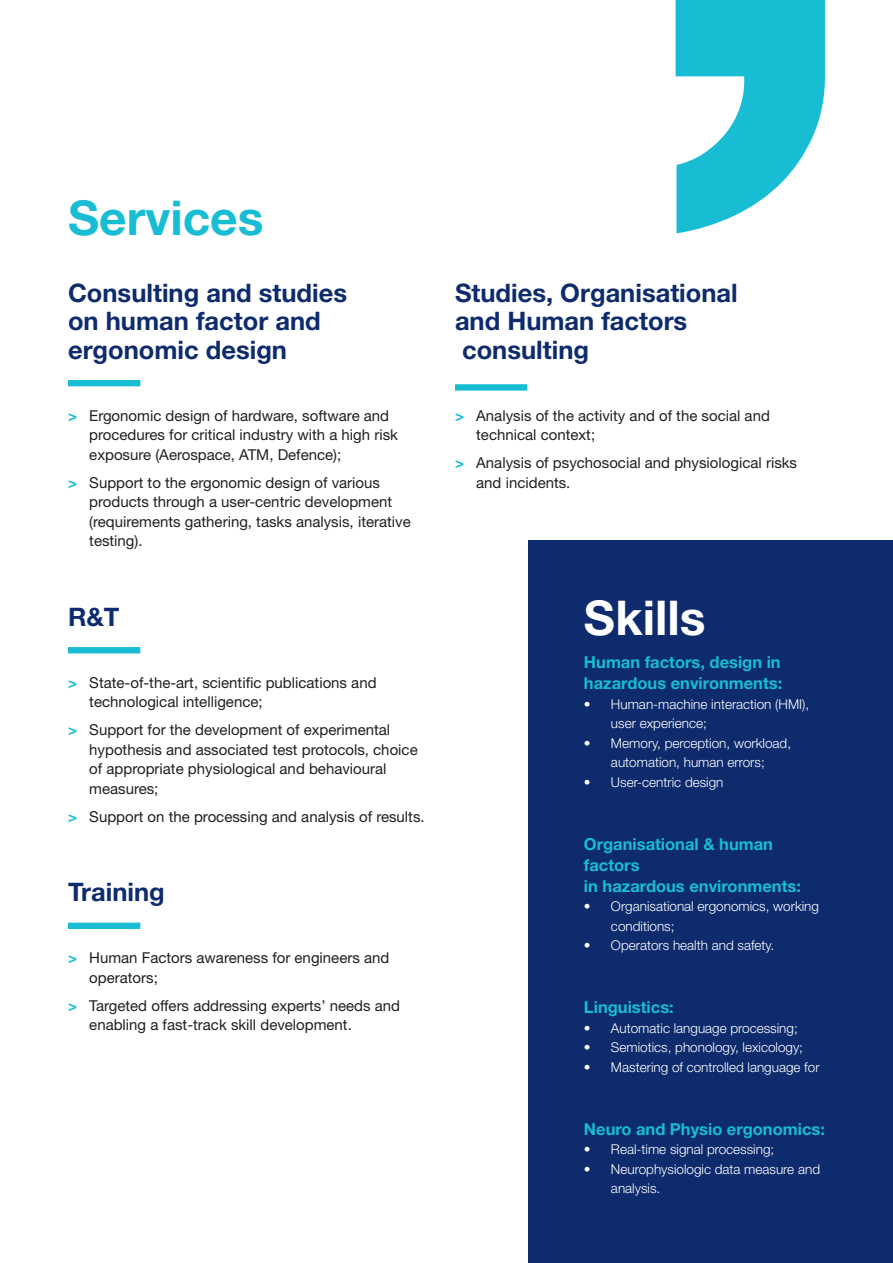
<style>
.page{position:relative;width:893px;height:1263px;background:#fff}
.page>*{position:absolute;margin:0;border:0;box-sizing:border-box;transform-origin:0 0}
.TITRE{font:700 48px "Helvetica Neue LT Std";color:#18bdd4}
.TITRE-2{font:700 48px "Helvetica Neue LT Std";color:#fff}
.Solution_-_titre{font:700 25.5px/28.5px "Helvetica Neue LT Std";color:#0d2b6d}
.texte{font:700 16.5px/21px "Helvetica Neue LT Std";color:#18bdd4}
.t1{font:15px/19.5px "Helvetica Neue LT Std";color:#231f20}
.t2{font:300 13.5px/19.5px "Helvetica Neue LT Std";color:#fff}
.s1{font-weight:700;color:#18bdd4}
</style>
<div class="page">
<svg style="left:676px;top:0;width:149px;height:233px"></svg>
<div style="left:529px;top:540px;width:364px;height:723px;background:#0d2b6d"></div>
<div style="left:68px;top:380px;width:72px;height:6px;background:#18bdd4"></div>
<div style="left:68px;top:647px;width:72px;height:6px;background:#18bdd4"></div>
<div style="left:68px;top:923px;width:72px;height:6px;background:#18bdd4"></div>
<div style="left:455px;top:384px;width:72px;height:7px;background:#18bdd4"></div>
<p class="TITRE" style="left:68px;top:188px;width:197px">Services</p>
<p class="Solution_-_titre" style="left:68px;top:278px;width:281px">Consulting and studies on human factor and ergonomic design</p>
<p class="t1" style="left:89px;top:405px;width:310px;text-indent:-21px"><span class="s1">&gt;</span> Ergonomic design of hardware, software and procedures for critical industry with a high risk exposure (Aerospace, ATM, Defence);</p>
<p class="t1" style="left:89px;top:472px;width:323px;text-indent:-21px"><span class="s1">&gt;</span> Support to the ergonomic design of various products through a user-centric development (requirements gathering, tasks analysis, iterative testing).</p>
<p class="Solution_-_titre" style="left:68px;top:602px;width:53px">R&amp;T</p>
<p class="t1" style="left:89px;top:672px;width:289px;text-indent:-21px"><span class="s1">&gt;</span> State-of-the-art, scientific publications and technological intelligence;</p>
<p class="t1" style="left:89px;top:720px;width:330px;text-indent:-21px"><span class="s1">&gt;</span> Support for the development of experimental hypothesis and associated test protocols, choice of appropriate physiological and behavioural measures;</p>
<p class="t1" style="left:68px;top:806px;width:358px"><span class="s1">&gt;</span> Support on the processing and analysis of results.</p>
<p class="Solution_-_titre" style="left:68px;top:877px;width:98px">Training</p>
<p class="t1" style="left:89px;top:948px;width:302px;text-indent:-21px"><span class="s1">&gt;</span> Human Factors awareness for engineers and operators;</p>
<p class="t1" style="left:89px;top:995px;width:312px;text-indent:-21px"><span class="s1">&gt;</span> Targeted offers addressing experts’ needs and enabling a fast-track skill development.</p>
<p class="Solution_-_titre" style="left:455px;top:278px;width:284px">Studies, Organisational and Human factors consulting</p>
<p class="t1" style="left:476px;top:405px;width:295px;text-indent:-21px"><span class="s1">&gt;</span> Analysis of the activity and of the social and technical context;</p>
<p class="t1" style="left:476px;top:453px;width:322px;text-indent:-21px"><span class="s1">&gt;</span> Analysis of psychosocial and physiological risks and incidents.</p>
<p class="TITRE-2" style="left:584px;top:588px;width:123px">Skills</p>
<p class="texte" style="left:584px;top:652px;width:200px">Human factors, design in hazardous environments:</p>
<p class="t2" style="left:611px;top:694px;width:200px;text-indent:-27px">• Human-machine interaction (HMI), user experience;</p>
<p class="t2" style="left:584px;top:733px;width:209px;text-align:center">• Memory, perception, workload, automation, human errors;</p>
<p class="t2" style="left:584px;top:772px;width:141px">• User-centric design</p>
<p class="texte" style="left:584px;top:833px;width:218px">Organisational &amp; human factors<br>in hazardous environments:</p>
<p class="t2" style="left:611px;top:896px;width:210px;text-indent:-27px">• Organisational ergonomics, working conditions;</p>
<p class="t2" style="left:584px;top:935px;width:192px">• Operators health and safety.</p>
<p class="texte" style="left:584px;top:997px;width:91px">Linguistics:</p>
<p class="t2" style="left:584px;top:1018px;width:215px">• Automatic language processing;</p>
<p class="t2" style="left:584px;top:1037px;width:221px">• Semiotics, phonology, lexicology;</p>
<p class="t2" style="left:584px;top:1057px;width:237px">• Mastering of controlled language for</p>
<p class="texte" style="left:584px;top:1118px;width:242px">Neuro and Physio ergonomics:</p>
<p class="t2" style="left:584px;top:1139px;width:192px">• Real-time signal processing;</p>
<p class="t2" style="left:611px;top:1159px;width:211px;text-indent:-27px">• Neurophysiologic data measure and analysis.</p>
</div>
